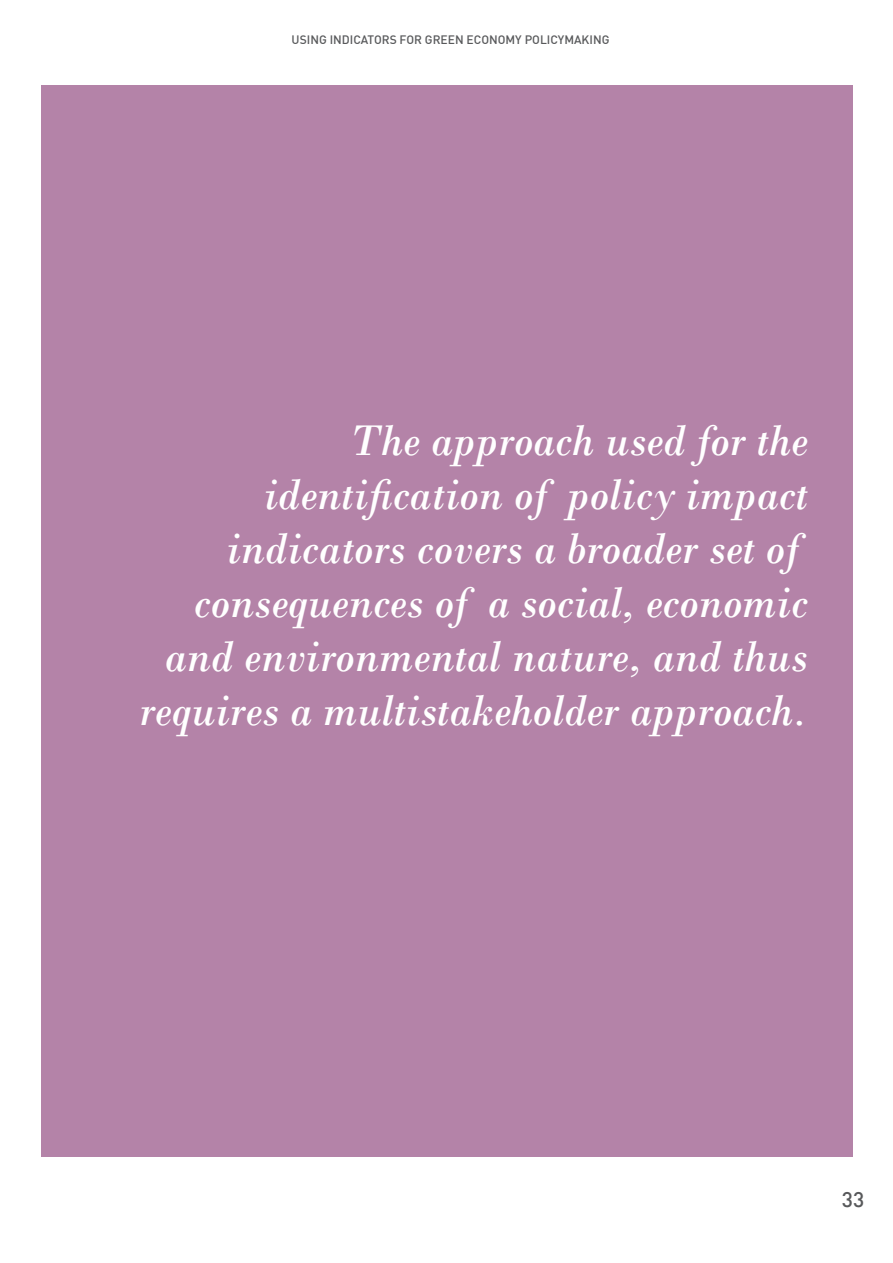
<style>
.page{position:relative;width:893px;height:1263px;background:#fff}
.page>*{position:absolute;margin:0;border:0;box-sizing:border-box;transform-origin:0 0}
.t1{font:italic 45px/54px "Bodoni";color:#fff;text-align:right}
.t2{font:500 21px "DIN";color:#58595b}
.t3{font:500 12px "DIN";color:#58595b}
</style>
<div class="page">
<div style="left:41px;top:85px;width:812px;height:1072px;background:#b483a8"></div>
<p class="t3" style="left:292px;top:32px;width:319px">USING INDICATORS FOR GREEN ECONOMY POLICYMAKING</p>
<p class="t1" style="left:139px;top:413px;width:670px">The approach used for the identification of policy impact indicators covers a broader set of consequences of a social, economic and environmental nature, and thus requires a multistakeholder approach.</p>
<p class="t2" style="left:842px;top:1186px;width:24px">33</p>
</div>
